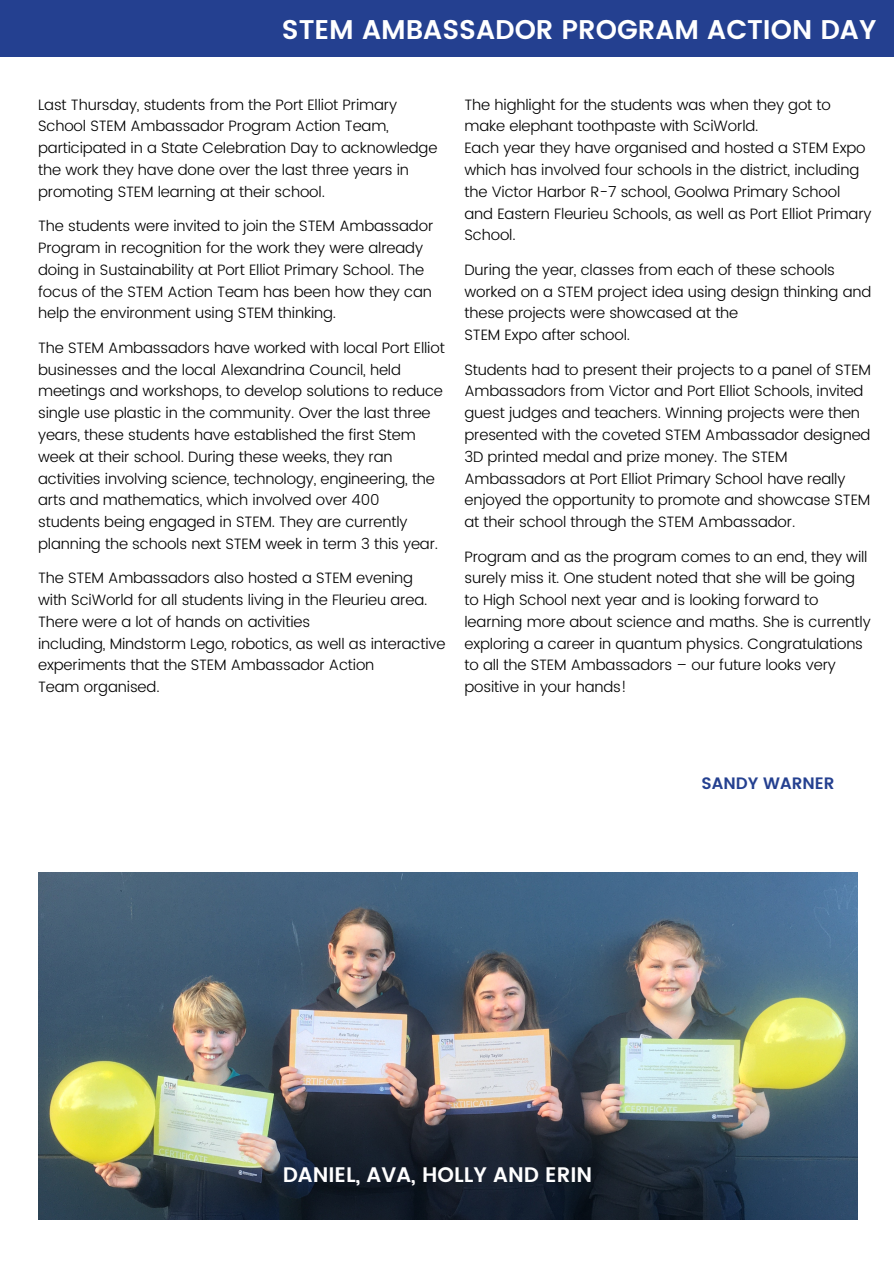
<style>
.page{position:relative;width:894px;height:1264px;background:#fff}
.page>*{position:absolute;margin:0;border:0;box-sizing:border-box;transform-origin:0 0}
.t1{font:600 27px "Poppins";color:#fff}
.t2{font:600 21px "Poppins";color:#fff}
.t3{font:600 16.5px "Poppins";color:#244090}
.t4{font:300 15px/21.8px "Poppins";letter-spacing:-.01em;color:#000}
</style>
<div class="page">
<div style="left:0;top:0;width:893px;height:57px;background:#244090"></div>
<img style="left:38px;top:872px;width:819px;height:347px">
<h1 class="t1" style="left:282px;top:14px;width:596px">STEM AMBASSADOR PROGRAM ACTION DAY</h1>
<p class="t4" style="left:38px;top:94px;width:400px">Last Thursday, students from the Port Elliot Primary School STEM Ambassador Program Action Team, participated in a State Celebration Day to acknowledge the work they have done over the last three years in promoting STEM learning at their school.</p>
<p class="t4" style="left:38px;top:215px;width:396px">The students were invited to join the STEM Ambassador Program in recognition for the work they were already doing in Sustainability at Port Elliot Primary School. The focus of the STEM Action Team has been how they can help the environment using STEM thinking.</p>
<p class="t4" style="left:38px;top:337px;width:408px">The STEM Ambassadors have worked with local Port Elliot businesses and the local Alexandrina Council, held meetings and workshops, to develop solutions to reduce single use plastic in the community. Over the last three years, these students have established the first Stem week at their school. During these weeks, they ran activities involving science, technology, engineering, the arts and mathematics, which involved over 400 students being engaged in STEM. They are currently planning the schools next STEM week in term 3 this year.</p>
<p class="t4" style="left:38px;top:567px;width:409px">The STEM Ambassadors also hosted a STEM evening with SciWorld for all students living in the Fleurieu area.<br>There were a lot of hands on activities<br>including, Mindstorm Lego, robotics, as well as interactive experiments that the STEM Ambassador Action<br>Team organised.</p>
<p class="t4" style="left:464px;top:94px;width:408px">The highlight for the students was when they got to make elephant toothpaste with SciWorld.<br>Each year they have organised and hosted a STEM Expo which has involved four schools in the district, including the Victor Harbor R-7 school, Goolwa Primary School and Eastern Fleurieu Schools, as well as Port Elliot Primary School.</p>
<p class="t4" style="left:464px;top:259px;width:408px">During the year, classes from each of these schools worked on a STEM project idea using design thinking and these projects were showcased at the<br>STEM Expo after school.</p>
<p class="t4" style="left:464px;top:358px;width:408px">Students had to present their projects to a panel of STEM Ambassadors from Victor and Port Elliot Schools, invited guest judges and teachers. Winning projects were then presented with the coveted STEM Ambassador designed 3D printed medal and prize money. The STEM Ambassadors at Port Elliot Primary School have really enjoyed the opportunity to promote and showcase STEM at their school through the STEM Ambassador.</p>
<p class="t4" style="left:464px;top:545px;width:407px">Program and as the program comes to an end, they will surely miss it. One student noted that she will be going to High School next year and is looking forward to learning more about science and maths. She is currently exploring a career in quantum physics. Congratulations to all the STEM Ambassadors – our future looks very positive in your hands!</p>
<p class="t3" style="left:701px;top:773px;width:135px">SANDY WARNER</p>
<h2 class="t2" style="left:282px;top:1162px;width:311px">DANIEL, AVA, HOLLY AND ERIN</h2>
</div>
